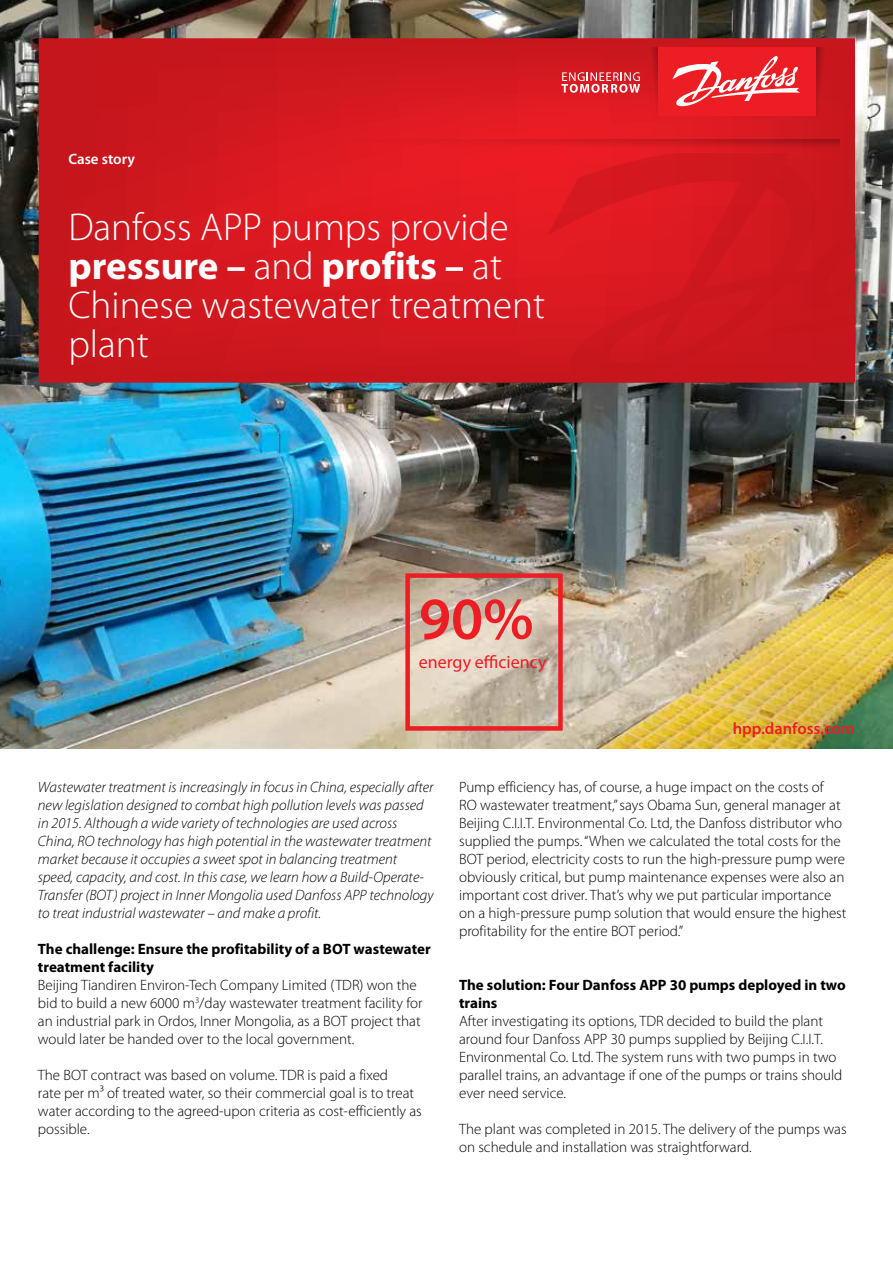
<style>
.page{position:relative;width:893px;height:1263px;background:#fff}
.page>*{position:absolute;margin:0;border:0;box-sizing:border-box;transform-origin:0 0}
.t1{font:600 60px "Myriad Pro";color:#ed1d24}
.t2{font:300 39px/39px "Myriad Pro";color:#fff}
.t3{font:18px "Myriad Pro";color:#ed1d24}
.t4{font:600 16.5px "Myriad Pro";color:#ed1d24}
.t5{font:300 15px/18px "Myriad Pro";color:#000}
.t6{font:italic 300 15px/18px "Myriad Pro";color:#000}
.t7{font:700 15px/18px "Myriad Pro";color:#000}
.t8{font:600 15px "Myriad Pro";color:#fff}
.s1{font-weight:700}
</style>
<div class="page">
<img style="left:0;top:0;width:893px;height:748px">
<svg style="left:39px;top:38px;width:816px;height:345px;background:#d2181f"></svg>
<svg style="left:547px;top:153px;width:308px;height:230px;background:#d0181e"></svg>
<svg style="left:816px;top:47px;width:13px;height:69px"></svg>
<svg style="left:342px;top:139px;width:497px;height:13px;background:#d81920"></svg>
<div style="left:658px;top:47px;width:158px;height:69px;background:#ed1d24"></div>
<svg style="left:561px;top:47px;width:97px;height:69px;background:#d82c32"></svg>
<svg style="left:672px;top:56px;width:128px;height:51px"></svg>
<div style="left:405px;top:573px;width:158px;height:158px;border:4px solid #ed1d24"></div>
<p class="t8" style="left:68px;top:151px;width:68px">Case story</p>
<h2 class="t2" style="left:68px;top:208px;width:478px">Danfoss APP pumps provide <span class="s1">pressure –</span> and <span class="s1">profits –</span> at<br>Chinese wastewater treatment plant</h2>
<h1 class="t1" style="left:419px;top:585px;width:116px">90%</h1>
<p class="t3" style="left:419px;top:652px;width:129px">energy efficiency</p>
<p class="t4" style="left:733px;top:719px;width:123px">hpp.danfoss.com</p>
<p class="t6" style="left:38px;top:778px;width:397px">Wastewater treatment is increasingly in focus in China, especially after new legislation designed to combat high pollution levels was passed in 2015. Although a wide variety of technologies are used across China, RO technology has high potential in the wastewater treatment market because it occupies a sweet spot in balancing treatment speed, capacity, and cost. In this case, we learn how a Build-Operate-Transfer (BOT) project in Inner Mongolia used Danfoss APP technology to treat industrial wastewater – and make a profit.</p>
<p class="t7" style="left:38px;top:940px;width:394px">The challenge: Ensure the profitability of a BOT wastewater treatment facility</p>
<p class="t5" style="left:38px;top:976px;width:386px">Beijing Tiandiren Environ-Tech Company Limited (TDR) won the bid to build a new 6000 m<sup>3</sup>/day wastewater treatment facility for an industrial park in Ordos, Inner Mongolia, as a BOT project that would later be handed over to the local government.</p>
<p class="t5" style="left:38px;top:1066px;width:385px">The BOT contract was based on volume. TDR is paid a fixed<br>rate per m³ of treated water, so their commercial goal is to treat water according to the agreed-upon criteria as cost-efficiently as possible.</p>
<p class="t5" style="left:459px;top:778px;width:389px">Pump efficiency has, of course, a huge impact on the costs of<br>RO wastewater treatment,” says Obama Sun, general manager at Beijing C.I.I.T. Environmental Co. Ltd, the Danfoss distributor who supplied the pumps. “When we calculated the total costs for the BOT period, electricity costs to run the high-pressure pump were obviously critical, but pump maintenance expenses were also an important cost driver. That’s why we put particular importance on a high-pressure pump solution that would ensure the highest profitability for the entire BOT period.”</p>
<p class="t7" style="left:459px;top:976px;width:388px">The solution: Four Danfoss APP 30 pumps deployed in two trains</p>
<p class="t5" style="left:459px;top:1012px;width:385px">After investigating its options, TDR decided to build the plant around four Danfoss APP 30 pumps supplied by Beijing C.I.I.T.<br>Environmental Co. Ltd. The system runs with two pumps in two parallel trains, an advantage if one of the pumps or trains should ever need service.</p>
<p class="t5" style="left:459px;top:1120px;width:389px">The plant was completed in 2015. The delivery of the pumps was on schedule and installation was straightforward.</p>
</div>
